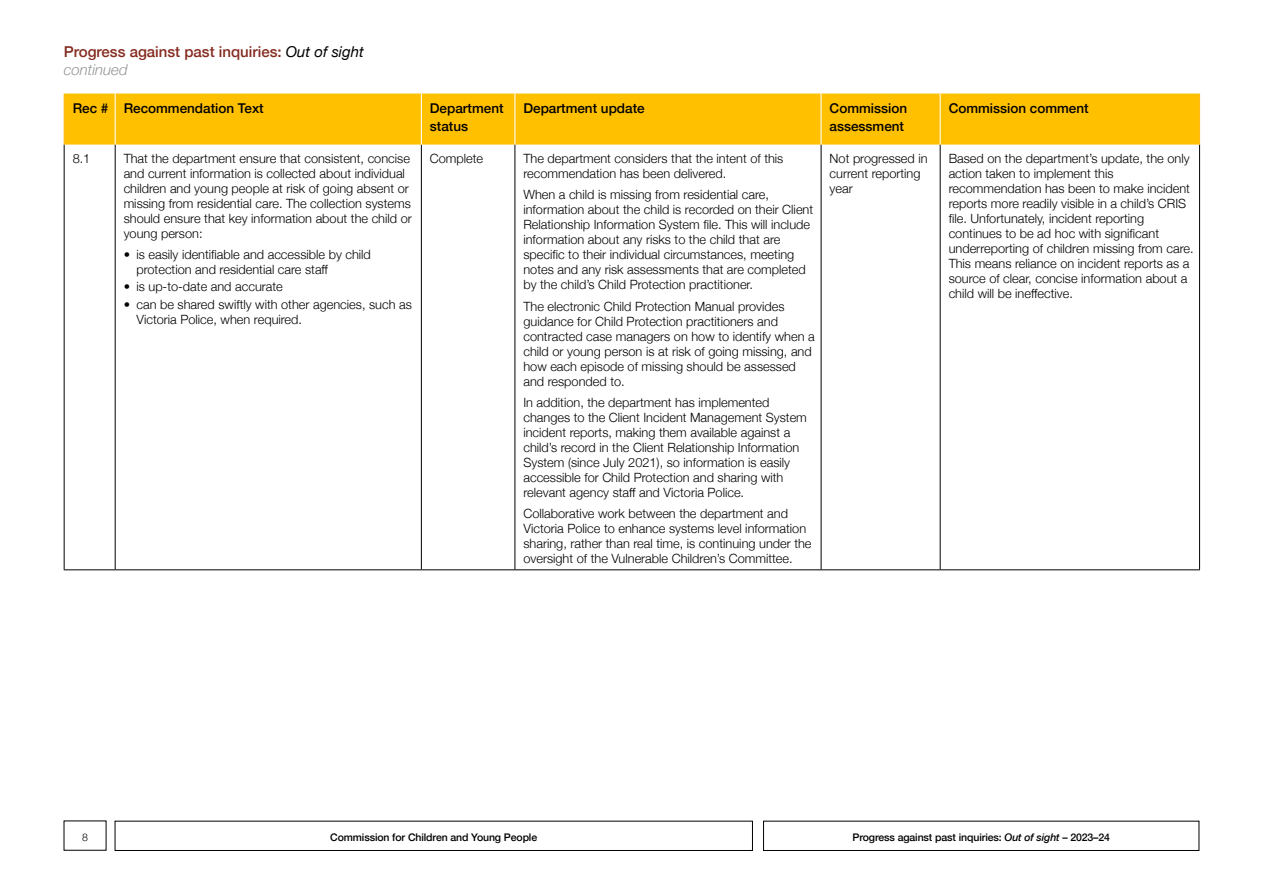
<style>
.page{position:relative;width:1263px;height:893px;background:#fff}
.page>*{position:absolute;margin:0;border:0;box-sizing:border-box;transform-origin:0 0}
.t1{font:500 15px/18px "Helvetica Neue";color:#852b20}
.t2{font:500 13.5px/18px "Helvetica Neue";color:#000}
.t3{font:300 12.75px/15px "Helvetica Neue";color:#000}
.t4{font:500 10.5px "Helvetica Neue";letter-spacing:-.01em;color:#000}
.t5{font:300 10.5px "Helvetica Neue";color:#000}
.s1{font-weight:400;font-style:italic;color:#000}
.s2{font-weight:300;font-style:italic;color:#939598}
.s3{font-style:italic}
</style>
<div class="page">
<div style="left:763px;top:821px;width:436px;height:30px;border:1px solid #000"></div>
<div style="left:115px;top:821px;width:638px;height:30px;border:1px solid #000"></div>
<div style="left:65px;top:94px;width:1134px;height:51px;background:#ffc000"></div>
<hr style="left:64px;top:145px;width:1px;height:424px;background:#000">
<hr style="left:115px;top:145px;width:1px;height:424px;background:#000">
<hr style="left:421px;top:145px;width:1px;height:424px;background:#000">
<hr style="left:514px;top:145px;width:1px;height:424px;background:#000">
<hr style="left:821px;top:145px;width:1px;height:424px;background:#000">
<hr style="left:940px;top:145px;width:1px;height:424px;background:#000">
<hr style="left:1199px;top:145px;width:1px;height:424px;background:#000">
<hr style="left:64px;top:569px;width:51px;height:1px;background:#000">
<hr style="left:115px;top:569px;width:306px;height:1px;background:#000">
<hr style="left:421px;top:569px;width:94px;height:1px;background:#000">
<hr style="left:515px;top:569px;width:306px;height:1px;background:#000">
<hr style="left:821px;top:569px;width:119px;height:1px;background:#000">
<hr style="left:940px;top:569px;width:260px;height:1px;background:#000">
<hr style="left:64px;top:94px;width:1px;height:51px;background:#fdb913">
<hr style="left:1199px;top:94px;width:1px;height:51px;background:#fdb913">
<hr style="left:115px;top:94px;width:1px;height:51px;background:#fff">
<hr style="left:421px;top:94px;width:1px;height:51px;background:#fff">
<hr style="left:514px;top:94px;width:1px;height:51px;background:#fff">
<hr style="left:820px;top:94px;width:2px;height:51px;background:#fff">
<hr style="left:940px;top:94px;width:1px;height:51px;background:#fff">
<p class="t1" style="left:64px;top:42px;width:302px">Progress against past inquiries: <span class="s1">Out of sight </span><span class="s2">continued</span></p>
<p class="t2" style="left:73px;top:98px;width:193px">Rec # Recommendation Text</p>
<p class="t2" style="left:430px;top:98px;width:75px">Department status</p>
<p class="t2" style="left:523px;top:98px;width:123px">Department update</p>
<p class="t2" style="left:830px;top:98px;width:79px">Commission assessment</p>
<p class="t2" style="left:949px;top:98px;width:142px">Commission comment</p>
<p class="t3" style="left:73px;top:150px;width:19px">8.1</p>
<p class="t3" style="left:124px;top:150px;width:290px">That the department ensure that consistent, concise and current information is collected about individual children and young people at risk of going absent or missing from residential care. The collection systems should ensure that key information about the child or young person:</p>
<p class="t3" style="left:136px;top:246px;width:236px;text-indent:-13px">• is easily identifiable and accessible by child protection and residential care staff</p>
<p class="t3" style="left:124px;top:278px;width:161px">• is up-to-date and accurate</p>
<p class="t3" style="left:136px;top:296px;width:277px;text-indent:-13px">• can be shared swiftly with other agencies, such as<br>Victoria Police, when required.</p>
<p class="t3" style="left:830px;top:150px;width:100px">Not progressed in current reporting year</p>
<p class="t3" style="left:949px;top:150px;width:246px">Based on the department’s update, the only action taken to implement this recommendation has been to make incident reports more readily visible in a child’s CRIS file. Unfortunately, incident reporting continues to be ad hoc with significant underreporting of children missing from care.<br>This means reliance on incident reports as a source of clear, concise information about a child will be ineffective.</p>
<p class="t3" style="left:430px;top:150px;width:55px">Complete</p>
<p class="t3" style="left:523px;top:150px;width:261px">The department considers that the intent of this recommendation has been delivered.</p>
<p class="t3" style="left:523px;top:186px;width:291px">When a child is missing from residential care, information about the child is recorded on their Client Relationship Information System file. This will include information about any risks to the child that are specific to their individual circumstances, meeting notes and any risk assessments that are completed by the child’s Child Protection practitioner.</p>
<p class="t3" style="left:523px;top:298px;width:293px">The electronic Child Protection Manual provides guidance for Child Protection practitioners and contracted case managers on how to identify when a child or young person is at risk of going missing, and how each episode of missing should be assessed and responded to.</p>
<p class="t3" style="left:523px;top:394px;width:285px">In addition, the department has implemented changes to the Client Incident Management System incident reports, making them available against a child’s record in the Client Relationship Information System (since July 2021), so information is easily accessible for Child Protection and sharing with relevant agency staff and Victoria Police.</p>
<p class="t3" style="left:523px;top:505px;width:290px">Collaborative work between the department and Victoria Police to enhance systems level information sharing, rather than real time, is continuing under the oversight of the Vulnerable Children’s Committee.</p>
<p class="t5" style="left:82px;top:828px;width:7px">8</p>
<p class="t4" style="left:330px;top:829px;width:208px">Commission for Children and Young People</p>
<p class="t4" style="left:852px;top:829px;width:259px">Progress against past inquiries: <span class="s3">Out of sight</span> – 2023–24</p>
</div>
